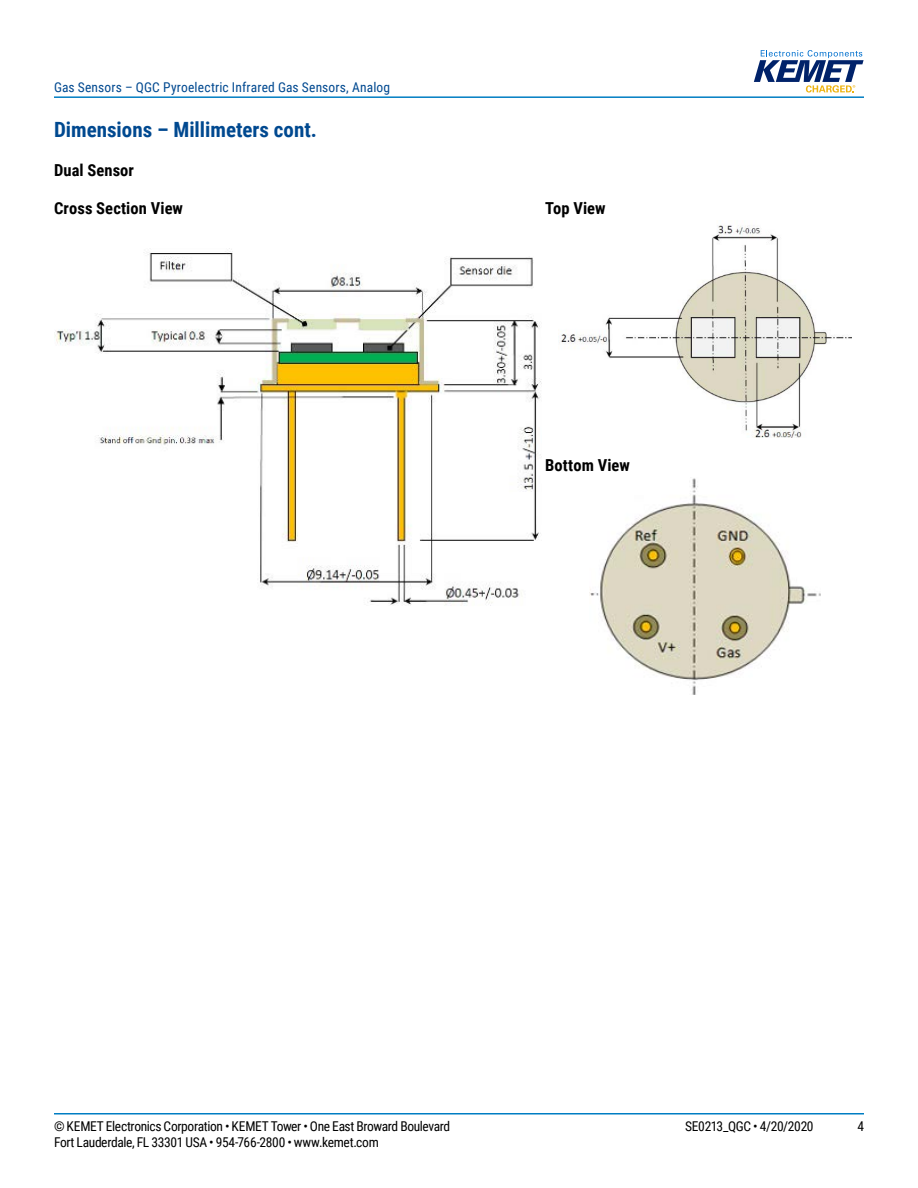
<style>
.page{position:relative;width:918px;height:1188px;background:#fff}
.page>*{position:absolute;margin:0;border:0;box-sizing:border-box;transform-origin:0 0}
.t1{font:700 21px "Roboto Condensed";color:#004990}
.t2{font:700 16.5px "Roboto Condensed";letter-spacing:.005em;color:#000}
.t3{font:13.5px "Roboto Condensed";letter-spacing:-.025em;color:#000}
.t4{font:13.5px "Roboto Condensed";letter-spacing:.015em;color:#004990}
</style>
<div class="page">
<hr style="left:54px;top:1113px;width:810px;height:2px;background:#007dc3">
<hr style="left:54px;top:96px;width:810px;height:2px;background:#007dc3">
<svg style="left:754px;top:50px;width:110px;height:43px"></svg>
<img style="left:55px;top:249px;width:487px;height:357px">
<img style="left:559px;top:225px;width:293px;height:212px">
<img style="left:590px;top:478px;width:230px;height:216px">
<p class="t4" style="left:54px;top:78px;width:338px">Gas Sensors – QGC Pyroelectric Infrared Gas Sensors, Analog</p>
<h1 class="t1" style="left:54px;top:115px;width:265px">Dimensions – Millimeters cont.</h1>
<p class="t2" style="left:54px;top:159px;width:82px">Dual Sensor</p>
<p class="t2" style="left:54px;top:196px;width:130px">Cross Section View</p>
<p class="t2" style="left:545px;top:196px;width:62px">Top View</p>
<p class="t2" style="left:545px;top:453px;width:86px">Bottom View</p>
<p class="t3" style="left:54px;top:1116px;width:398px">© KEMET Electronics Corporation • KEMET Tower • One East Broward Boulevard</p>
<p class="t3" style="left:685px;top:1116px;width:130px">SE0213_QGC • 4/20/2020</p>
<p class="t3" style="left:857px;top:1116px;width:8px">4</p>
<p class="t3" style="left:54px;top:1133px;width:326px">Fort Lauderdale, FL 33301 USA • 954-766-2800 • www.kemet.com</p>
</div>
